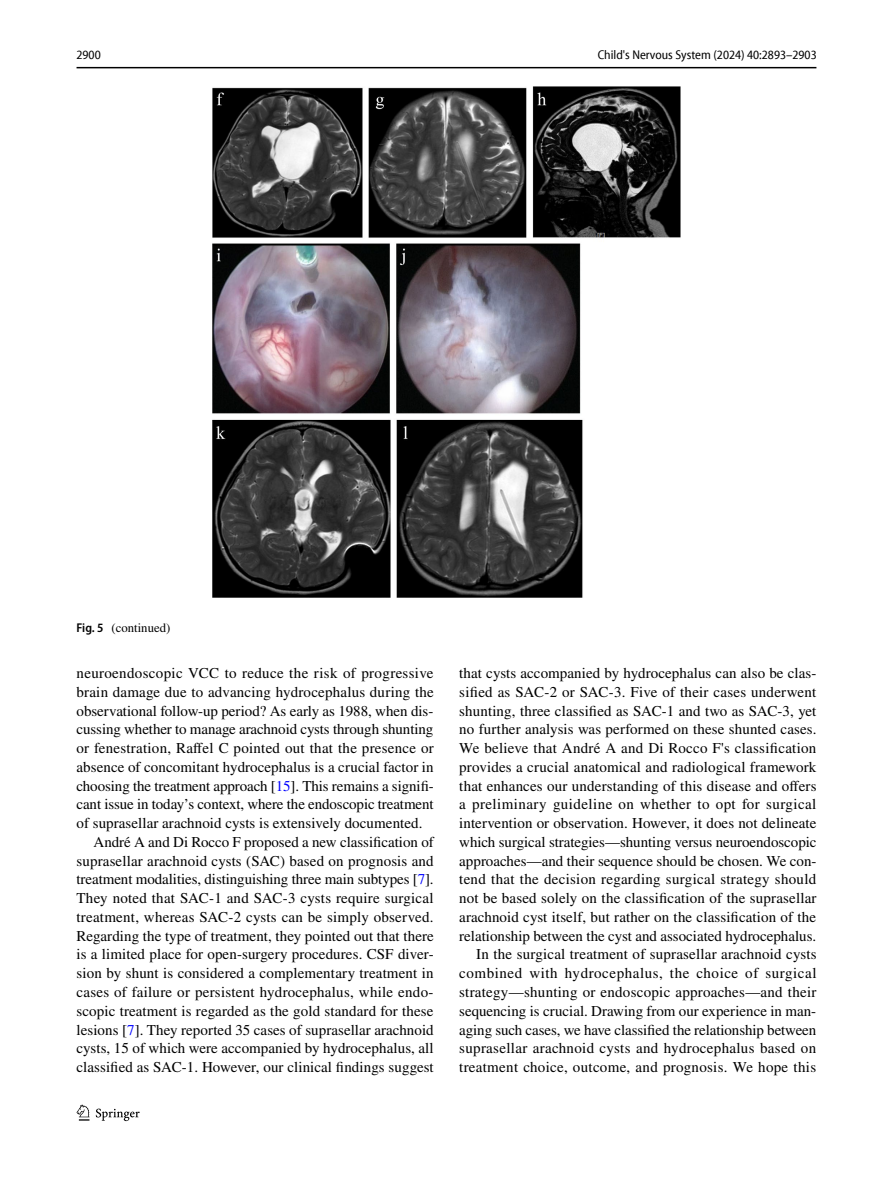
<style>
.page{position:relative;width:893px;height:1187px;background:#fff}
.page>*{position:absolute;margin:0;border:0;box-sizing:border-box;transform-origin:0 0}
.t1{font:15px/18.8px "STIX";letter-spacing:.005em;color:#000;text-align:right}
.t2{font:semi-condensed 12.75px "Myriad Pro Unic";color:#000}
.t3{font:12.75px "STIX";color:#000}
.s1{font-family:"Myriad Pro";font-weight:600;font-stretch:semi-condensed}
.s2{color:#00f}
</style>
<div class="page">
<hr style="left:77px;top:67px;width:739px;height:1px;background:#000">
<svg style="left:77px;top:1104px;width:12px;height:16px"></svg>
<svg style="left:96px;top:1108px;width:44px;height:12px"></svg>
<img style="left:213px;top:87px;width:467px;height:510px">
<p class="t2" style="left:77px;top:50px;width:26px">2900</p>
<p class="t2" style="left:598px;top:50px;width:221px">Child's Nervous System (2024) 40:2893–2903</p>
<p class="t3" style="left:77px;top:619px;width:95px"><span class="s1">Fig. 5</span> (continued)</p>
<p class="t1" style="left:77px;top:664px;width:359px">neuroendoscopic VCC to reduce the risk of progressive</p>
<p class="t1" style="left:77px;top:683px;width:359px">brain damage due to advancing hydrocephalus during the</p>
<p class="t1" style="left:77px;top:702px;width:358px">observational follow-up period? As early as 1988, when dis-</p>
<p class="t1" style="left:77px;top:721px;width:358px">cussing whether to manage arachnoid cysts through shunting</p>
<p class="t1" style="left:77px;top:739px;width:359px">or fenestration, Raffel C pointed out that the presence or</p>
<p class="t1" style="left:77px;top:758px;width:359px">absence of concomitant hydrocephalus is a crucial factor in</p>
<p class="t1" style="left:77px;top:777px;width:359px">choosing the treatment approach [<span class="s2">15</span>]. This remains a signifi-</p>
<p class="t1" style="left:77px;top:796px;width:359px">cant issue in today’s context, where the endoscopic treatment</p>
<p class="t1" style="left:77px;top:814px;width:347px">of suprasellar arachnoid cysts is extensively documented.</p>
<p class="t1" style="left:94px;top:833px;width:342px">André A and Di Rocco F proposed a new classification of</p>
<p class="t1" style="left:77px;top:852px;width:359px">suprasellar arachnoid cysts (SAC) based on prognosis and</p>
<p class="t1" style="left:77px;top:871px;width:359px">treatment modalities, distinguishing three main subtypes [<span class="s2">7</span>].</p>
<p class="t1" style="left:77px;top:889px;width:359px">They noted that SAC-1 and SAC-3 cysts require surgical</p>
<p class="t1" style="left:77px;top:908px;width:358px">treatment, whereas SAC-2 cysts can be simply observed.</p>
<p class="t1" style="left:77px;top:927px;width:359px">Regarding the type of treatment, they pointed out that there</p>
<p class="t1" style="left:77px;top:946px;width:359px">is a limited place for open-surgery procedures. CSF diver-</p>
<p class="t1" style="left:77px;top:964px;width:359px">sion by shunt is considered a complementary treatment in</p>
<p class="t1" style="left:77px;top:983px;width:358px">cases of failure or persistent hydrocephalus, while endo-</p>
<p class="t1" style="left:77px;top:1002px;width:358px">scopic treatment is regarded as the gold standard for these</p>
<p class="t1" style="left:77px;top:1021px;width:359px">lesions [<span class="s2">7</span>]. They reported 35 cases of suprasellar arachnoid</p>
<p class="t1" style="left:77px;top:1039px;width:359px">cysts, 15 of which were accompanied by hydrocephalus, all</p>
<p class="t1" style="left:77px;top:1058px;width:359px">classified as SAC-1. However, our clinical findings suggest</p>
<p class="t1" style="left:459px;top:664px;width:359px">that cysts accompanied by hydrocephalus can also be clas&shy;sified as SAC-2 or SAC-3. Five of their cases underwent shunting, three classified as SAC-1 and two as SAC-3, yet no further analysis was performed on these shunted cases.<br>We believe that André A and Di Rocco F's classification provides a crucial anatomical and radiological framework that enhances our understanding of this disease and offers a preliminary guideline on whether to opt for surgical intervention or observation. However, it does not delineate which surgical strategies—shunting versus neuroendoscopic approaches—and their sequence should be chosen. We con&shy;tend that the decision regarding surgical strategy should not be based solely on the classification of the suprasellar arachnoid cyst itself, but rather on the classification of the relationship between the cyst and associated hydrocephalus.<br>In the surgical treatment of suprasellar arachnoid cysts combined with hydrocephalus, the choice of surgical strategy—shunting or endoscopic approaches—and their sequencing is crucial. Drawing from our experience in man&shy;aging such cases, we have classified the relationship between suprasellar arachnoid cysts and hydrocephalus based on treatment choice, outcome, and prognosis. We hope this</p>
</div>
